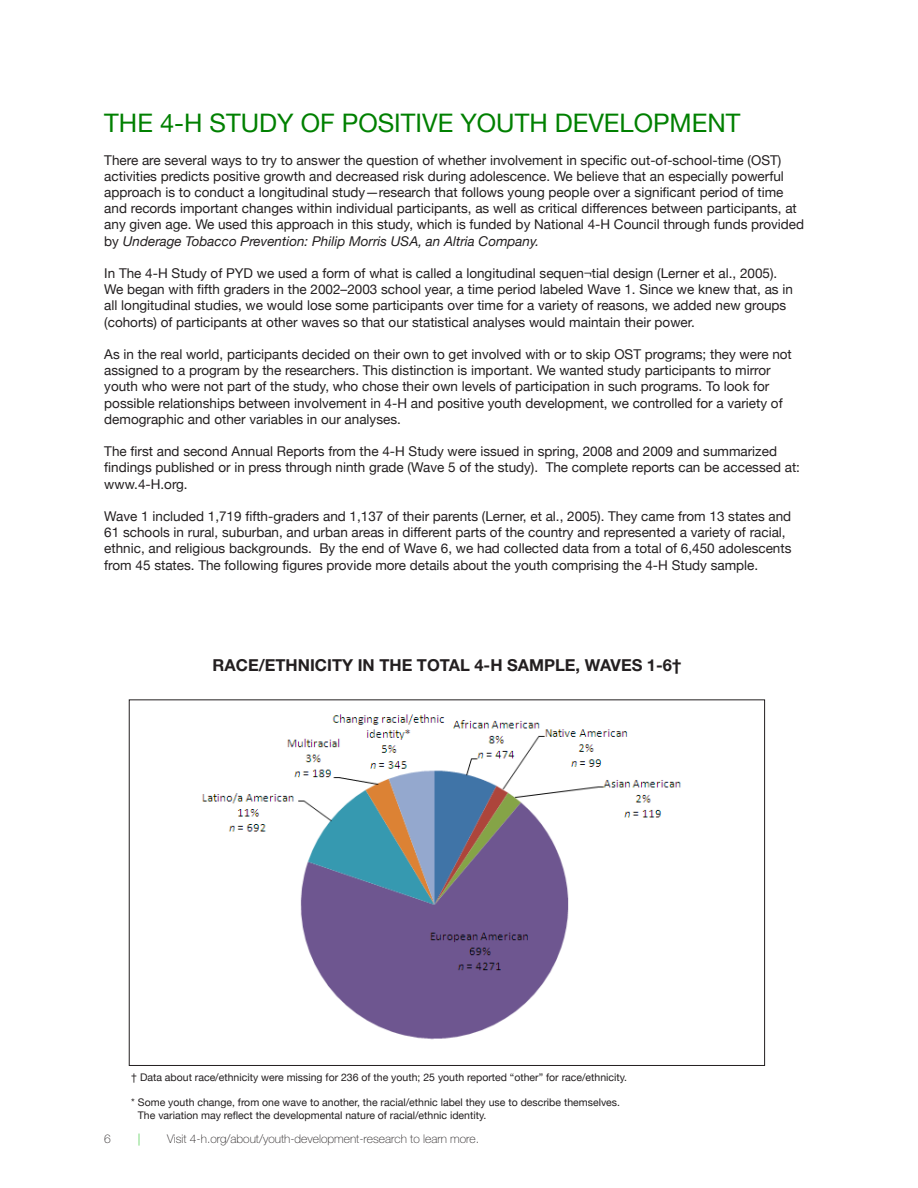
<style>
.page{position:relative;width:918px;height:1188px;background:#fff}
.page>*{position:absolute;margin:0;border:0;box-sizing:border-box;transform-origin:0 0}
.t1{font:25.5px "Helvetica Neue";color:#008000}
.t2{font:700 16.5px "Helvetica Neue";color:#231f20}
.t3{font:13.5px/16.2px "Helvetica Neue";color:#231f20}
.t4{font:100 12px "Helvetica Neue";color:#231f20}
.t5{font:100 12px "Helvetica Neue";color:#00b600}
.t6{font:10.5px/12.6px "Helvetica Neue";color:#231f20}
.s1{font-style:italic}
</style>
<div class="page">
<img style="left:202px;top:714px;width:479px;height:326px">
<p class="t1" style="left:104px;top:108px;width:638px">THE 4-H STUDY OF POSITIVE YOUTH DEVELOPMENT</p>
<p class="t3" style="left:104px;top:152px;width:701px">There are several ways to try to answer the question of whether involvement in specific out-of-school-time (OST) activities predicts positive growth and decreased risk during adolescence. We believe that an especially powerful approach is to conduct a longitudinal study—research that follows young people over a significant period of time and records important changes within individual participants, as well as critical differences between participants, at any given age. We used this approach in this study, which is funded by National 4-H Council through funds provided by <span class="s1">Underage Tobacco Prevention: Philip Morris USA, an Altria Company.</span></p>
<p class="t3" style="left:104px;top:265px;width:690px">In The 4-H Study of PYD we used a form of what is called a longitudinal sequen¬tial design (Lerner et al., 2005).<br>We began with fifth graders in the 2002–2003 school year, a time period labeled Wave 1. Since we knew that, as in all longitudinal studies, we would lose some participants over time for a variety of reasons, we added new groups (cohorts) of participants at other waves so that our statistical analyses would maintain their power.</p>
<p class="t3" style="left:104px;top:346px;width:689px">As in the real world, participants decided on their own to get involved with or to skip OST programs; they were not assigned to a program by the researchers. This distinction is important. We wanted study participants to mirror youth who were not part of the study, who chose their own levels of participation in such programs. To look for possible relationships between involvement in 4-H and positive youth development, we controlled for a variety of demographic and other variables in our analyses.</p>
<p class="t3" style="left:104px;top:443px;width:697px">The first and second Annual Reports from the 4-H Study were issued in spring, 2008 and 2009 and summarized findings published or in press through ninth grade (Wave 5 of the study). The complete reports can be accessed at: www.4-H.org.</p>
<p class="t3" style="left:104px;top:508px;width:689px">Wave 1 included 1,719 fifth-graders and 1,137 of their parents (Lerner, et al., 2005). They came from 13 states and 61 schools in rural, suburban, and urban areas in different parts of the country and represented a variety of racial, ethnic, and religious backgrounds. By the end of Wave 6, we had collected data from a total of 6,450 adolescents from 45 states. The following figures provide more details about the youth comprising the 4-H Study sample.</p>
<p class="t2" style="left:213px;top:655px;width:470px">RACE/ETHNICITY IN THE TOTAL 4-H SAMPLE, WAVES 1-6†</p>
<p class="t6" style="left:131px;top:1071px;width:497px">† Data about race/ethnicity were missing for 236 of the youth; 25 youth reported “other” for race/ethnicity.</p>
<p class="t6" style="left:138px;top:1096px;width:484px;text-indent:-7px">* Some youth change, from one wave to another, the racial/ethnic label they use to describe themselves.<br>The variation may reflect the developmental nature of racial/ethnic identity.</p>
<p class="t4" style="left:104px;top:1132px;width:8px">6</p>
<p class="t5" style="left:138px;top:1132px;width:4px">|</p>
<p class="t4" style="left:167px;top:1132px;width:314px">Visit 4-h.org/about/youth-development-research to learn more.</p>
</div>
